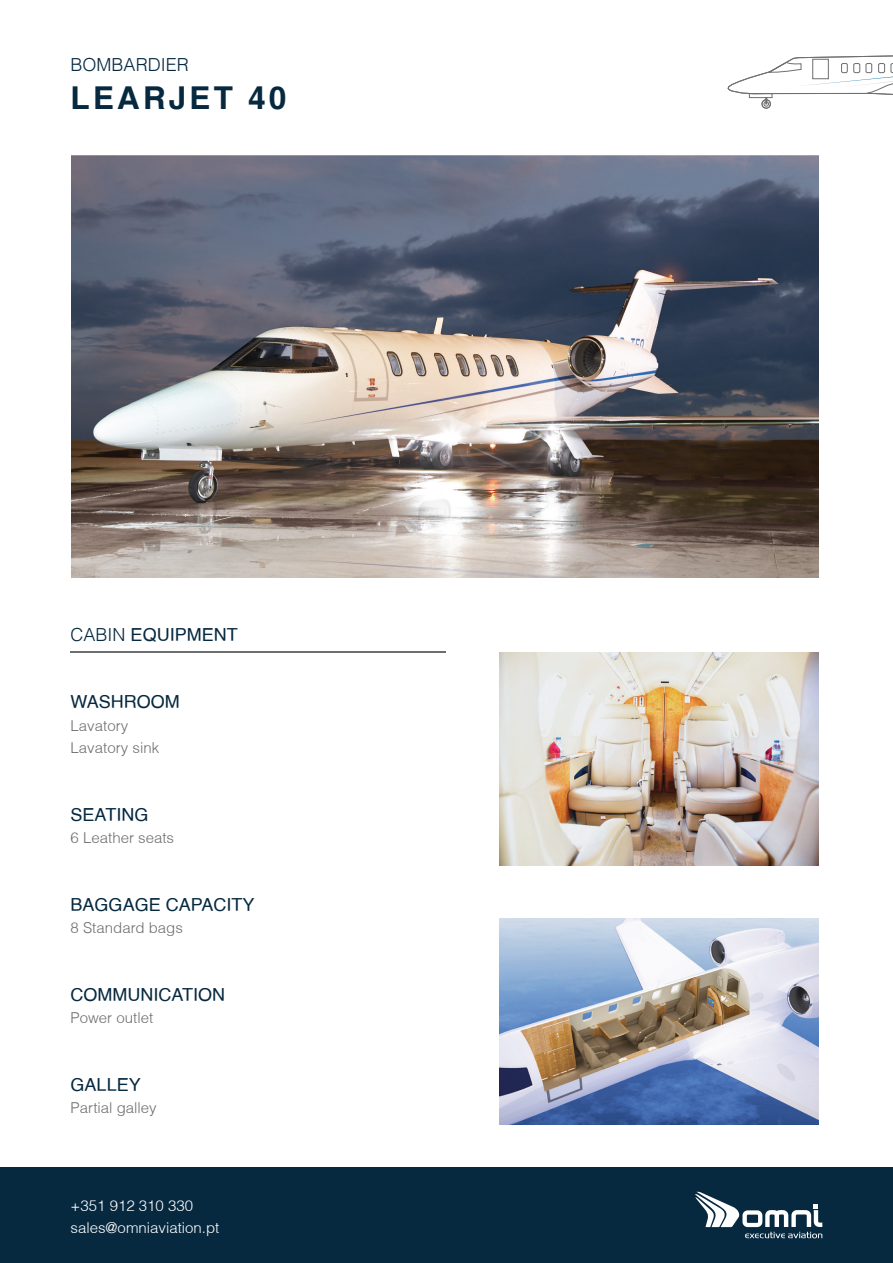
<style>
.page{position:relative;width:893px;height:1263px;background:#fff}
.page>*{position:absolute;margin:0;border:0;box-sizing:border-box;transform-origin:0 0}
.t1{font:700 31.5px "Helvetica";letter-spacing:.1em;color:#062940}
.t2{font:18px "Helvetica";color:#062940}
.t3{font:300 18px "Helvetica";color:#062940}
.t4{font:300 15px/22.5px "Helvetica";color:#6d6e70}
.t5{font:300 15px/22.5px "Helvetica";color:#fff}
.s1{font-weight:300}
</style>
<div class="page">
<div style="left:0;top:1167px;width:893px;height:96px;background:#062940"></div>
<hr style="left:70px;top:651px;width:376px;height:1px;background:#6d6e70">
<svg style="left:695px;top:1192px;width:127px;height:46px"></svg>
<img style="left:71px;top:156px;width:748px;height:422px">
<img style="left:499px;top:653px;width:320px;height:212px">
<img style="left:499px;top:918px;width:320px;height:207px">
<svg style="left:728px;top:55px;width:165px;height:54px"></svg>
<p class="t3" style="left:71px;top:53px;width:120px">BOMBARDIER</p>
<h1 class="t1" style="left:71px;top:79px;width:217px">LEARJET 40</h1>
<p class="t2" style="left:71px;top:621px;width:169px"><span class="s1">CABIN</span> EQUIPMENT</p>
<p class="t2" style="left:71px;top:688px;width:111px">WASHROOM</p>
<p class="t4" style="left:71px;top:714px;width:90px">Lavatory<br>Lavatory sink</p>
<p class="t2" style="left:71px;top:800px;width:79px">SEATING</p>
<p class="t4" style="left:71px;top:826px;width:105px">6 Leather seats</p>
<p class="t2" style="left:71px;top:890px;width:185px">BAGGAGE CAPACITY</p>
<p class="t4" style="left:71px;top:916px;width:114px">8 Standard bags</p>
<p class="t2" style="left:71px;top:980px;width:156px">COMMUNICATION</p>
<p class="t4" style="left:71px;top:1006px;width:84px">Power outlet</p>
<p class="t2" style="left:71px;top:1070px;width:72px">GALLEY</p>
<p class="t4" style="left:71px;top:1096px;width:88px">Partial galley</p>
<p class="t5" style="left:71px;top:1194px;width:150px">+351 912 310 330 sales@omniaviation.pt</p>
</div>
